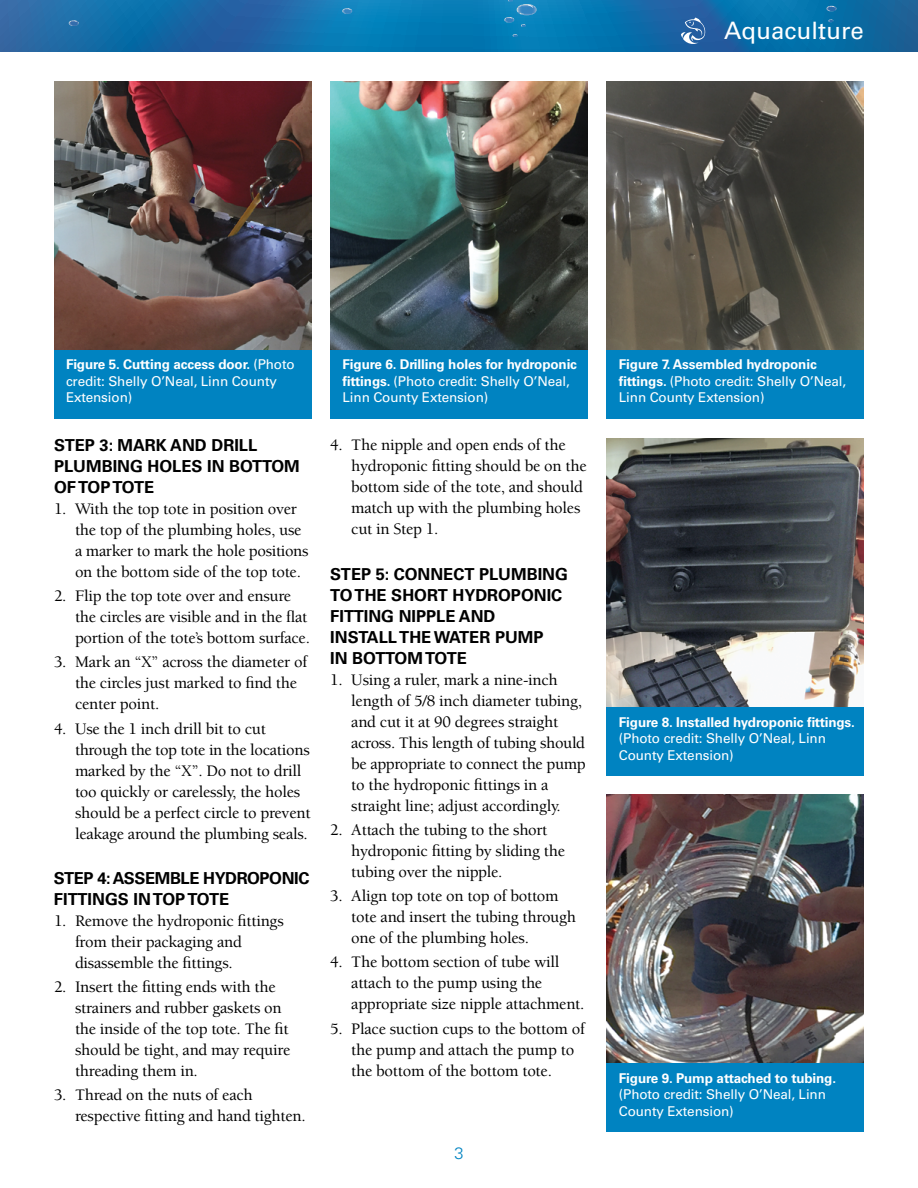
<style>
.page{position:relative;width:918px;height:1188px;background:#fff}
.page>*{position:absolute;margin:0;border:0;box-sizing:border-box;transform-origin:0 0}
.t1{font:24px "Univers LT Std";letter-spacing:.005em;color:#fff}
.t2{font:500 16.5px/21px "Berkeley Std";letter-spacing:-.015em;color:#000}
.subhead2{font:700 16.5px/21px "Univers LT Std";color:#000}
.subhead2-2{font:700 16.5px/21px "Univers LT Std";letter-spacing:-.025em;color:#000}
.t3{font:300 16.5px "Univers LT Std";color:#0083c1}
.t4{font:13.5px/16.5px "Univers LT Std";letter-spacing:-.01em;color:#fff}
.t5{font:700 13.5px "Univers LT Std";letter-spacing:-.01em;color:#fff}
.s1{font-weight:700}
</style>
<div class="page">
<svg style="left:0;top:0;width:918px;height:52px;background:#106fab"></svg>
<svg style="left:69px;top:20px;width:10px;height:6px"></svg>
<svg style="left:342px;top:8px;width:10px;height:6px"></svg>
<svg style="left:826px;top:6px;width:10px;height:5px"></svg>
<svg style="left:504px;top:0;width:33px;height:27px"></svg>
<svg style="left:513px;top:34px;width:5px;height:3px"></svg>
<svg style="left:819px;top:37px;width:5px;height:3px"></svg>
<svg style="left:828px;top:19px;width:5px;height:3px"></svg>
<svg style="left:681px;top:18px;width:24px;height:26px"></svg>
<img style="left:54px;top:82px;width:257px;height:268px">
<img style="left:330px;top:82px;width:258px;height:268px">
<img style="left:607px;top:82px;width:257px;height:268px">
<img style="left:607px;top:439px;width:257px;height:268px">
<img style="left:607px;top:795px;width:257px;height:268px">
<div style="left:54px;top:350px;width:257px;height:69px;background:#0083c1"></div>
<div style="left:330px;top:350px;width:258px;height:69px;background:#0083c1"></div>
<div style="left:607px;top:350px;width:257px;height:69px;background:#0083c1"></div>
<div style="left:607px;top:1063px;width:257px;height:69px;background:#0083c1"></div>
<div style="left:607px;top:707px;width:257px;height:69px;background:#0083c1"></div>
<h1 class="t1" style="left:724px;top:16px;width:141px">Aquaculture</h1>
<p class="t4" style="left:66px;top:356px;width:230px"><span class="s1">Figure 5. Cutting access door.</span> (Photo credit: Shelly O’Neal, Linn County<br>Extension)</p>
<p class="t4" style="left:343px;top:356px;width:236px"><span class="s1">Figure 6. Drilling holes for hydroponic fittings.</span> (Photo credit: Shelly O’Neal,<br>Linn County Extension)</p>
<p class="t4" style="left:619px;top:356px;width:229px"><span class="s1">Figure 7. Assembled hydroponic fittings.</span> (Photo credit: Shelly O’Neal,<br>Linn County Extension)</p>
<h4 class="subhead2" style="left:54px;top:435px;width:247px">STEP 3: MARK AND DRILL<br>PLUMBING HOLES IN BOTTOM<br>OF TOP TOTE</h4>
<p class="t2" style="left:75px;top:498px;width:235px;text-indent:-21px">1. With the top tote in position over the top of the plumbing holes, use a marker to mark the hole positions on the bottom side of the top tote.</p>
<p class="t2" style="left:75px;top:586px;width:236px;text-indent:-21px">2. Flip the top tote over and ensure the circles are visible and in the flat portion of the tote’s bottom surface.</p>
<p class="t2" style="left:75px;top:652px;width:234px;text-indent:-21px">3. Mark an “X” across the diameter of the circles just marked to find the center point.</p>
<p class="t2" style="left:75px;top:718px;width:237px;text-indent:-21px">4. Use the 1 inch drill bit to cut through the top tote in the locations marked by the “X”. Do not to drill too quickly or carelessly, the holes should be a perfect circle to prevent leakage around the plumbing seals.</p>
<h4 class="subhead2-2" style="left:54px;top:868px;width:257px">STEP 4: ASSEMBLE HYDROPONIC<br>FITTINGS IN TOP TOTE</h4>
<p class="t2" style="left:75px;top:910px;width:210px;text-indent:-21px">1. Remove the hydroponic fittings from their packaging and disassemble the fittings.</p>
<p class="t2" style="left:75px;top:977px;width:217px;text-indent:-21px">2. Insert the fitting ends with the strainers and rubber gaskets on the inside of the top tote. The fit should be tight, and may require threading them in.</p>
<p class="t2" style="left:75px;top:1085px;width:232px;text-indent:-21px">3. Thread on the nuts of each respective fitting and hand tighten.</p>
<p class="t2" style="left:351px;top:435px;width:237px;text-indent:-21px">4. The nipple and open ends of the hydroponic fitting should be on the bottom side of the tote, and should match up with the plumbing holes cut in Step 1.</p>
<h4 class="subhead2" style="left:330px;top:564px;width:239px">STEP 5: CONNECT PLUMBING<br>TO THE SHORT HYDROPONIC<br>FITTING NIPPLE AND<br>INSTALL THE WATER PUMP<br>IN BOTTOM TOTE</h4>
<p class="t2" style="left:351px;top:669px;width:236px;text-indent:-21px">1. Using a ruler, mark a nine-inch length of 5/8 inch diameter tubing, and cut it at 90 degrees straight across. This length of tubing should be appropriate to connect the pump to the hydroponic fittings in a straight line; adjust accordingly.</p>
<p class="t2" style="left:351px;top:820px;width:215px;text-indent:-21px">2. Attach the tubing to the short hydroponic fitting by sliding the tubing over the nipple.</p>
<p class="t2" style="left:351px;top:886px;width:226px;text-indent:-21px">3. Align top tote on top of bottom tote and insert the tubing through one of the plumbing holes.</p>
<p class="t2" style="left:351px;top:952px;width:235px;text-indent:-21px">4. The bottom section of tube will attach to the pump using the appropriate size nipple attachment.</p>
<p class="t2" style="left:351px;top:1018px;width:235px;text-indent:-21px">5. Place suction cups to the bottom of the pump and attach the pump to the bottom of the bottom tote.</p>
<p class="t3" style="left:454px;top:1144px;width:11px">3</p>
<p class="t5" style="left:619px;top:714px;width:238px">Figure 8. Installed hydroponic fittings.</p>
<p class="t4" style="left:619px;top:730px;width:209px">(Photo credit: Shelly O’Neal, Linn<br>County Extension)</p>
<p class="t5" style="left:619px;top:1070px;width:219px">Figure 9. Pump attached to tubing.</p>
<p class="t4" style="left:619px;top:1086px;width:209px">(Photo credit: Shelly O’Neal, Linn<br>County Extension)</p>
</div>
